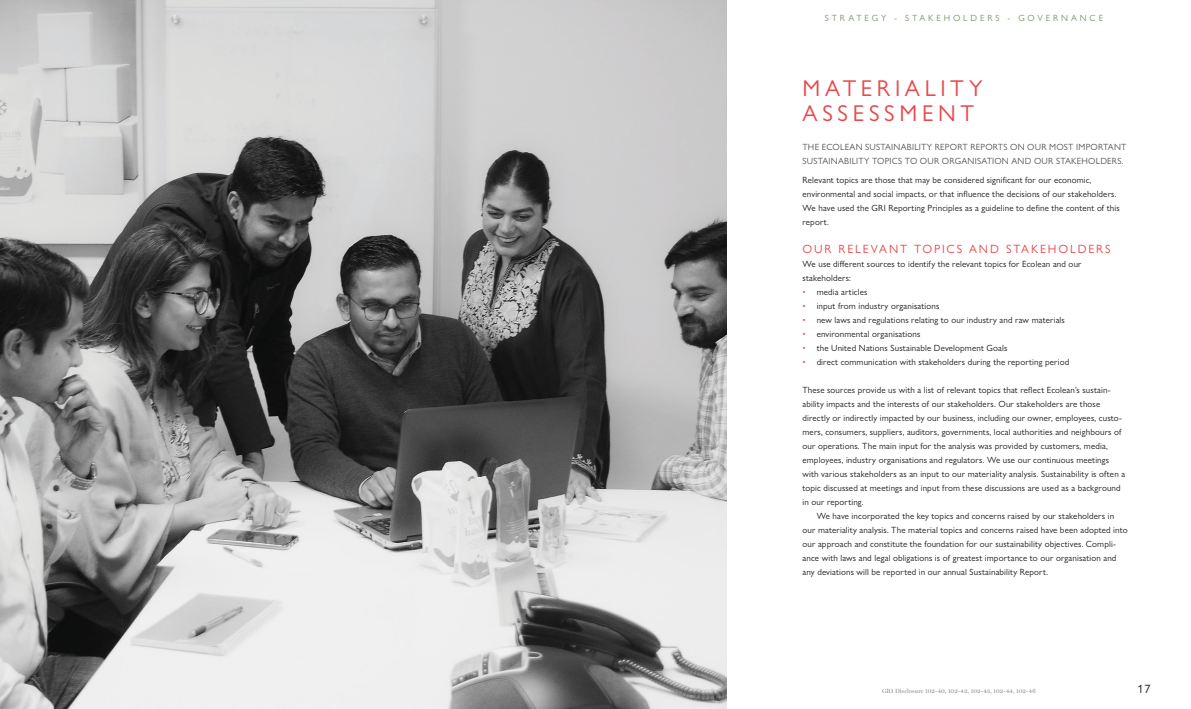
<style>
.page{position:relative;width:1191px;height:709px;background:#fff}
.page>*{position:absolute;margin:0;border:0;box-sizing:border-box;transform-origin:0 0}
.t1{font:23px/25px "Gill Sans Nova";letter-spacing:.2em;color:#e8494b}
.t2{font:12px "Gill Sans Nova";letter-spacing:.155em;color:#e8494b}
.t3{font:12px "Gill Sans Nova";color:#1d1d1b}
.t4{font:9px/14px "Gill Sans Nova";letter-spacing:.015em;color:#1d1d1b}
.t5{font:9px/14px "Gill Sans Nova";letter-spacing:.025em;color:#575756}
.t6{font:9px "Gill Sans Nova";letter-spacing:.315em;color:#7b976f}
.t7{font:6px "Miller Display";letter-spacing:.02em;color:#878787}
.s1{color:#e8494b}
</style>
<div class="page">
<img style="left:0;top:0;width:726px;height:709px">
<p class="t6" style="left:824px;top:13px;width:280px">STRATEGY - STAKEHOLDERS - GOVERNANCE</p>
<p class="t1" style="left:802px;top:76px;width:182px">MATERIALITY<br>ASSESSMENT</p>
<p class="t5" style="left:802px;top:139px;width:325px">THE ECOLEAN SUSTAINABILITY REPORT REPORTS ON OUR MOST IMPORTANT<br>SUSTAINABILITY TOPICS TO OUR ORGANISATION AND OUR STAKEHOLDERS.</p>
<p class="t4" style="left:802px;top:172px;width:319px">Relevant topics are those that may be considered significant for our economic, environmental and social impacts, or that influence the decisions of our stakeholders.<br>We have used the GRI Reporting Principles as a guideline to define the content of this report.</p>
<p class="t2" style="left:802px;top:241px;width:310px">OUR RELEVANT TOPICS AND STAKEHOLDERS</p>
<p class="t4" style="left:802px;top:256px;width:281px">We use different sources to identify the relevant topics for Ecolean and our stakeholders:</p>
<p class="t4" style="left:802px;top:284px;width:66px"><span class="s1">•</span> media articles</p>
<p class="t4" style="left:802px;top:298px;width:138px"><span class="s1">•</span> input from industry organisations</p>
<p class="t4" style="left:802px;top:312px;width:264px"><span class="s1">•</span> new laws and regulations relating to our industry and raw materials</p>
<p class="t4" style="left:802px;top:326px;width:119px"><span class="s1">•</span> environmental organisations</p>
<p class="t4" style="left:802px;top:340px;width:206px"><span class="s1">•</span> the United Nations Sustainable Development Goals</p>
<p class="t4" style="left:802px;top:354px;width:268px"><span class="s1">•</span> direct communication with stakeholders during the reporting period</p>
<p class="t4" style="left:802px;top:382px;width:324px">These sources provide us with a list of relevant topics that reflect Ecolean’s sustain&shy;ability impacts and the interests of our stakeholders. Our stakeholders are those directly or indirectly impacted by our business, including our owner, employees, custo&shy;mers, consumers, suppliers, auditors, governments, local authorities and neighbours of our operations. The main input for the analysis was provided by customers, media, employees, industry organisations and regulators. We use our continuous meetings with various stakeholders as an input to our materiality analysis. Sustainability is often a topic discussed at meetings and input from these discussions are used as a background in our reporting.</p>
<p class="t4" style="left:802px;top:508px;width:327px;text-indent:14px">We have incorporated the key topics and concerns raised by our stakeholders in our materiality analysis. The material topics and concerns raised have been adopted into our approach and constitute the foundation for our sustainability objectives. Compli&shy;ance with laws and legal obligations is of greatest importance to our organisation and any deviations will be reported in our annual Sustainability Report.</p>
<p class="t7" style="left:882px;top:687px;width:155px">GRI Disclosure 102-40, 102-42, 102-43, 102-44, 102-46</p>
<h2 class="t3" style="left:1137px;top:681px;width:15px">17</h2>
</div>
